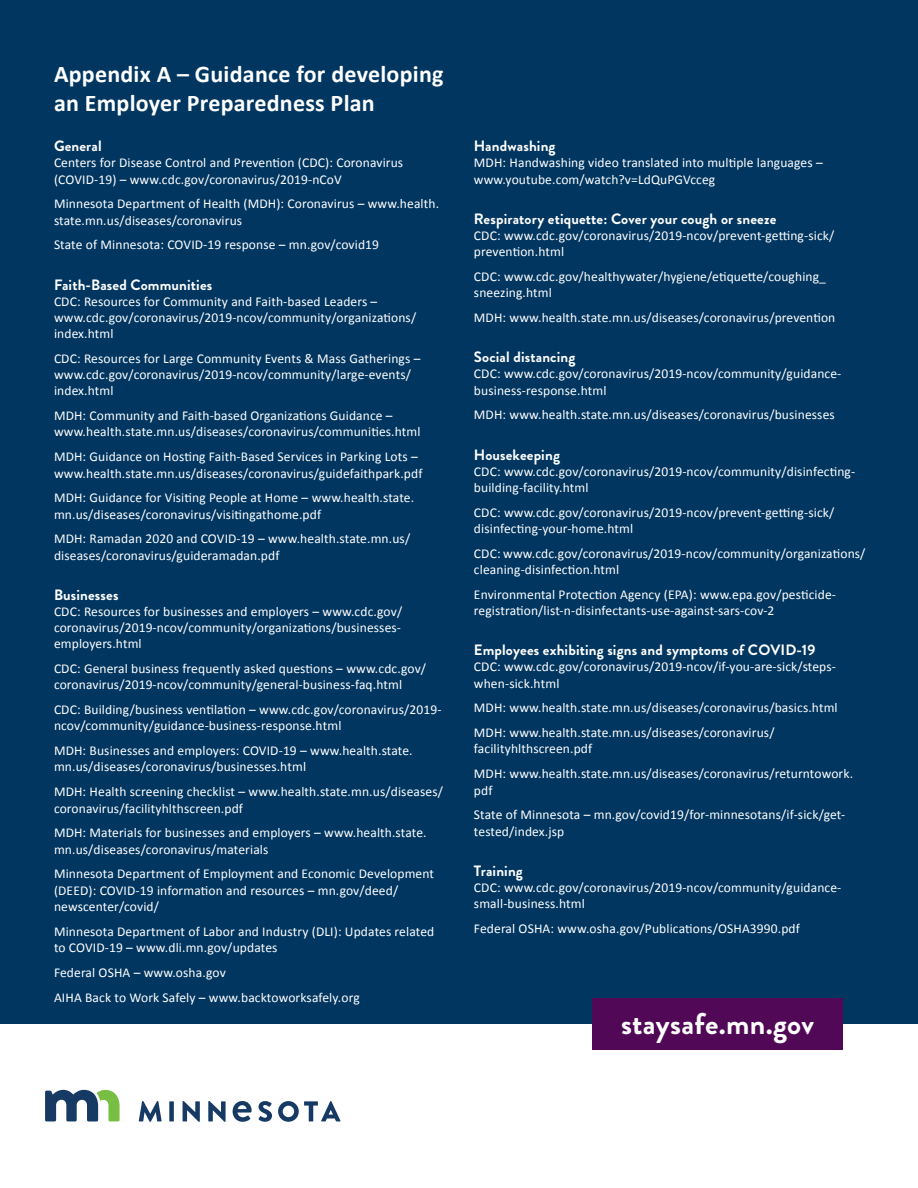
<style>
.page{position:relative;width:918px;height:1188px;background:#fff}
.page>*{position:absolute;margin:0;border:0;box-sizing:border-box;transform-origin:0 0}
.Appendix_subheads{font:700 30px "Brandon Grotesque";letter-spacing:.01em;color:#fff}
.Body_Text{font:700 24px/28.8px "Calibri";letter-spacing:.01em;color:#fff}
.Appendix_subheads-2{font:700 15px "Brandon Grotesque";letter-spacing:.01em;color:#fff}
.Body_Text-2{font:13.5px/16.2px "Calibri";letter-spacing:.01em;color:#fff}
</style>
<div class="page">
<div style="left:0;top:0;width:918px;height:1024px;background:#003660"></div>
<div style="left:592px;top:998px;width:251px;height:52px;background:#510856"></div>
<svg style="left:45px;top:1090px;width:75px;height:31px"></svg>
<svg style="left:139px;top:1101px;width:23px;height:21px"></svg>
<div style="left:169px;top:1101px;width:5px;height:20px;background:#173a64"></div>
<svg style="left:183px;top:1101px;width:17px;height:21px"></svg>
<svg style="left:208px;top:1101px;width:18px;height:21px"></svg>
<svg style="left:258px;top:1101px;width:14px;height:21px"></svg>
<svg style="left:278px;top:1101px;width:62px;height:21px"></svg>
<svg style="left:233px;top:1101px;width:19px;height:21px"></svg>
<p class="Body_Text" style="left:54px;top:59px;width:391px">Appendix A – Guidance for developing an Employer Preparedness Plan</p>
<p class="Appendix_subheads-2" style="left:54px;top:136px;width:49px">General</p>
<p class="Body_Text-2" style="left:54px;top:155px;width:351px">Centers for Disease Control and Prevention (CDC): Coronavirus (COVID-19) – www.cdc.gov/coronavirus/2019-nCoV</p>
<p class="Body_Text-2" style="left:54px;top:196px;width:387px">Minnesota Department of Health (MDH): Coronavirus – www.health. state.mn.us/diseases/coronavirus</p>
<p class="Body_Text-2" style="left:54px;top:237px;width:327px">State of Minnesota: COVID-19 response – mn.gov/covid19</p>
<p class="Appendix_subheads-2" style="left:54px;top:274px;width:160px">Faith-Based Communities</p>
<p class="Body_Text-2" style="left:54px;top:293px;width:364px">CDC: Resources for Community and Faith-based Leaders – www.cdc.gov/coronavirus/2019-ncov/community/organizations/ index.html</p>
<p class="Body_Text-2" style="left:54px;top:351px;width:368px">CDC: Resources for Large Community Events &amp; Mass Gatherings – www.cdc.gov/coronavirus/2019-ncov/community/large-events/ index.html</p>
<p class="Body_Text-2" style="left:54px;top:408px;width:368px">MDH: Community and Faith-based Organizations Guidance – www.health.state.mn.us/diseases/coronavirus/communities.html</p>
<p class="Body_Text-2" style="left:54px;top:449px;width:370px">MDH: Guidance on Hosting Faith-Based Services in Parking Lots – www.health.state.mn.us/diseases/coronavirus/guidefaithpark.pdf</p>
<p class="Body_Text-2" style="left:54px;top:490px;width:362px">MDH: Guidance for Visiting People at Home – www.health.state. mn.us/diseases/coronavirus/visitingathome.pdf</p>
<p class="Body_Text-2" style="left:54px;top:531px;width:358px">MDH: Ramadan 2020 and COVID-19 – www.health.state.mn.us/ diseases/coronavirus/guideramadan.pdf</p>
<p class="Appendix_subheads-2" style="left:54px;top:584px;width:66px">Businesses</p>
<p class="Body_Text-2" style="left:54px;top:603px;width:350px;text-align:justify">CDC: Resources for businesses and employers – www.cdc.gov/ coronavirus/2019-ncov/community/organizations/businesses&shy;employers.html</p>
<p class="Body_Text-2" style="left:54px;top:661px;width:374px">CDC: General business frequently asked questions – www.cdc.gov/ coronavirus/2019-ncov/community/general-business-faq.html</p>
<p class="Body_Text-2" style="left:54px;top:702px;width:389px">CDC: Building/business ventilation – www.cdc.gov/coronavirus/2019- ncov/community/guidance-business-response.html</p>
<p class="Body_Text-2" style="left:54px;top:743px;width:360px">MDH: Businesses and employers: COVID-19 – www.health.state. mn.us/diseases/coronavirus/businesses.html</p>
<p class="Body_Text-2" style="left:54px;top:784px;width:391px">MDH: Health screening checklist – www.health.state.mn.us/diseases/ coronavirus/facilityhlthscreen.pdf</p>
<p class="Body_Text-2" style="left:54px;top:825px;width:374px">MDH: Materials for businesses and employers – www.health.state. mn.us/diseases/coronavirus/materials</p>
<p class="Body_Text-2" style="left:54px;top:866px;width:382px">Minnesota Department of Employment and Economic Development (DEED): COVID-19 information and resources – mn.gov/deed/ newscenter/covid/</p>
<p class="Body_Text-2" style="left:54px;top:923px;width:382px">Minnesota Department of Labor and Industry (DLI): Updates related to COVID-19 – www.dli.mn.gov/updates</p>
<p class="Body_Text-2" style="left:54px;top:964px;width:173px">Federal OSHA – www.osha.gov</p>
<p class="Body_Text-2" style="left:54px;top:989px;width:307px">AIHA Back to Work Safely – www.backtoworksafely.org</p>
<p class="Appendix_subheads-2" style="left:474px;top:136px;width:83px">Handwashing</p>
<p class="Body_Text-2" style="left:474px;top:155px;width:350px">MDH: Handwashing video translated into multiple languages – www.youtube.com/watch?v=LdQuPGVcceg</p>
<p class="Appendix_subheads-2" style="left:474px;top:208px;width:304px">Respiratory etiquette: Cover your cough or sneeze</p>
<p class="Body_Text-2" style="left:474px;top:227px;width:362px">CDC: www.cdc.gov/coronavirus/2019-ncov/prevent-getting-sick/ prevention.html</p>
<p class="Body_Text-2" style="left:474px;top:268px;width:354px">CDC: www.cdc.gov/healthywater/hygiene/etiquette/coughing_ sneezing.html</p>
<p class="Body_Text-2" style="left:474px;top:309px;width:363px">MDH: www.health.state.mn.us/diseases/coronavirus/prevention</p>
<p class="Appendix_subheads-2" style="left:474px;top:347px;width:103px">Social distancing</p>
<p class="Body_Text-2" style="left:474px;top:366px;width:369px">CDC: www.cdc.gov/coronavirus/2019-ncov/community/guidance&shy;business-response.html</p>
<p class="Body_Text-2" style="left:474px;top:407px;width:362px">MDH: www.health.state.mn.us/diseases/coronavirus/businesses</p>
<p class="Appendix_subheads-2" style="left:474px;top:444px;width:87px">Housekeeping</p>
<p class="Body_Text-2" style="left:474px;top:463px;width:383px">CDC: www.cdc.gov/coronavirus/2019-ncov/community/disinfecting&shy;building-facility.html</p>
<p class="Body_Text-2" style="left:474px;top:504px;width:362px">CDC: www.cdc.gov/coronavirus/2019-ncov/prevent-getting-sick/ disinfecting-your-home.html</p>
<p class="Body_Text-2" style="left:474px;top:545px;width:393px">CDC: www.cdc.gov/coronavirus/2019-ncov/community/organizations/ cleaning-disinfection.html</p>
<p class="Body_Text-2" style="left:474px;top:586px;width:364px">Environmental Protection Agency (EPA): www.epa.gov/pesticide&shy;registration/list-n-disinfectants-use-against-sars-cov-2</p>
<p class="Appendix_subheads-2" style="left:474px;top:640px;width:343px">Employees exhibiting signs and symptoms of COVID-19</p>
<p class="Body_Text-2" style="left:474px;top:659px;width:364px">CDC: www.cdc.gov/coronavirus/2019-ncov/if-you-are-sick/steps&shy;when-sick.html</p>
<p class="Body_Text-2" style="left:474px;top:700px;width:365px">MDH: www.health.state.mn.us/diseases/coronavirus/basics.html</p>
<p class="Body_Text-2" style="left:474px;top:725px;width:302px">MDH: www.health.state.mn.us/diseases/coronavirus/ facilityhlthscreen.pdf</p>
<p class="Body_Text-2" style="left:474px;top:766px;width:381px">MDH: www.health.state.mn.us/diseases/coronavirus/returntowork. pdf</p>
<p class="Body_Text-2" style="left:474px;top:807px;width:373px">State of Minnesota – mn.gov/covid19/for-minnesotans/if-sick/get&shy;tested/index.jsp</p>
<p class="Appendix_subheads-2" style="left:474px;top:860px;width:50px">Training</p>
<p class="Body_Text-2" style="left:474px;top:879px;width:369px">CDC: www.cdc.gov/coronavirus/2019-ncov/community/guidance&shy;small-business.html</p>
<p class="Body_Text-2" style="left:474px;top:920px;width:328px">Federal OSHA: www.osha.gov/Publications/OSHA3990.pdf</p>
<p class="Appendix_subheads" style="left:621px;top:1002px;width:195px">staysafe.mn.gov</p>
</div>
